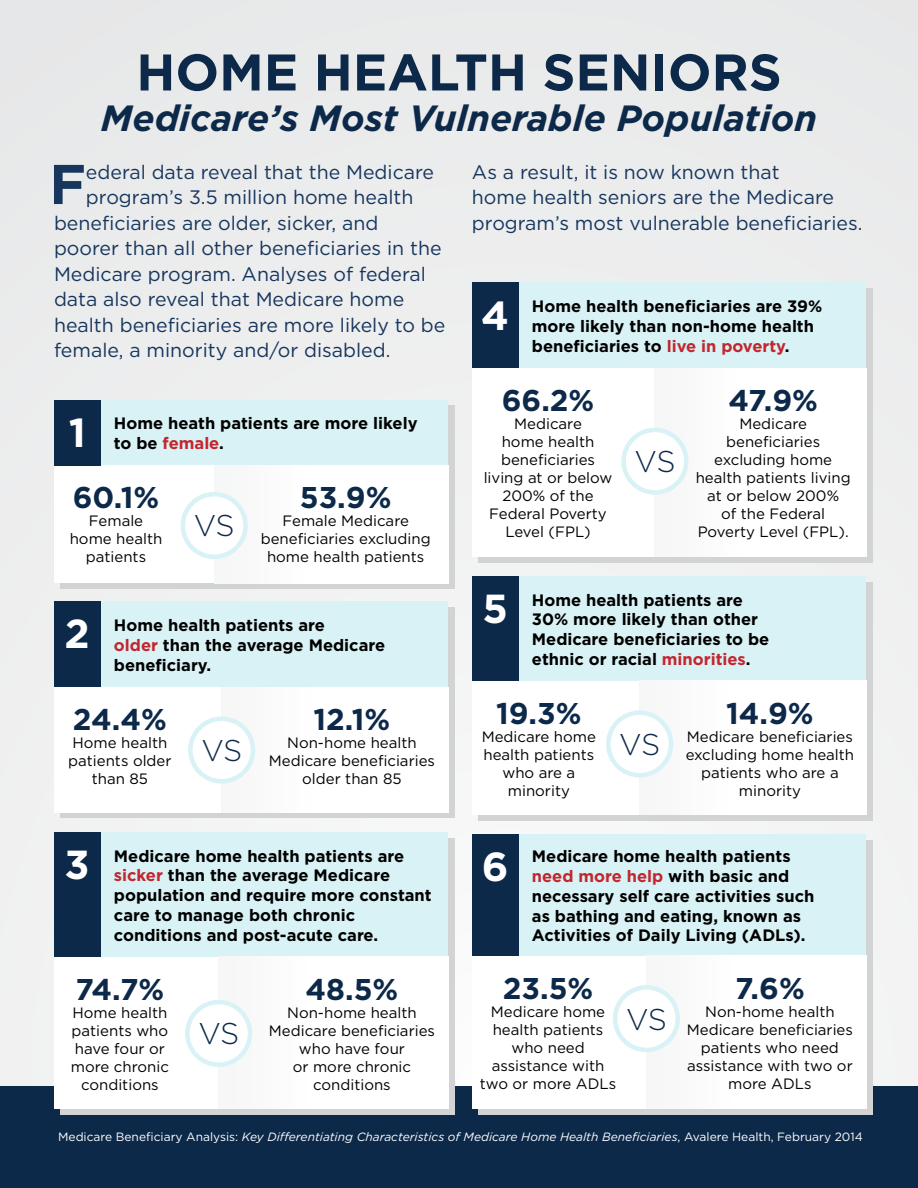
<style>
.page{position:relative;width:918px;height:1188px;background:#ebeced}
.page>*{position:absolute;margin:0;border:0;box-sizing:border-box;transform-origin:0 0}
.t1{font:700 55.95px "Gotham HTF";color:#17365e}
.t2{font:700 51.45px "Gotham HTF";color:#0d294a}
.t3{font:700 40.5px "Gotham HTF";color:#fff}
.t4{font:italic 700 36.45px "Gotham HTF";color:#0d294a}
.t5{font:700 30px "Gotham HTF";color:#0d294a}
.t6{font:300 30px "Gotham HTF";letter-spacing:-.025em;color:#0d294a}
.t7{font:19.5px/25.5px "Gotham HTF";color:#17365e}
.t8{font:700 16.5px/19.8px "Gotham HTF";color:#000}
.t9{font:15px/18px "Gotham HTF";color:#000;text-align:center}
.t10{font:italic 12px "Gotham HTF";color:#fff}
.s1{color:#c2262e}
.s2{font-style:normal}
</style>
<div class="page">
<div style="left:0;top:1086px;width:918px;height:102px;background:#0d294a"></div>
<svg style="left:60px;top:608px;width:394px;height:210px;background:#d7d9da"></svg>
<div style="left:100px;top:602px;width:348px;height:85px;background:#d9f2f5"></div>
<div style="left:54px;top:687px;width:394px;height:125px;background:#fff"></div>
<div style="left:54px;top:602px;width:46px;height:85px;background:#0d294a"></div>
<div style="left:188px;top:716px;width:67px;height:68px;border:4px solid #d9f2f5;border-radius:50%"></div>
<div style="left:478px;top:289px;width:394px;height:274px;background:#d1d3d4"></div>
<div style="left:518px;top:283px;width:348px;height:85px;background:#d9f2f5"></div>
<div style="left:472px;top:368px;width:394px;height:189px;background:#fff"></div>
<div style="left:472px;top:283px;width:46px;height:85px;background:#0d294a"></div>
<div style="left:621px;top:428px;width:68px;height:67px;border:4px solid #d9f2f5;border-radius:50%"></div>
<svg style="left:478px;top:582px;width:394px;height:238px;background:#d7d9d9"></svg>
<div style="left:518px;top:576px;width:348px;height:105px;background:#d9f2f5"></div>
<div style="left:472px;top:681px;width:394px;height:133px;background:#fff"></div>
<div style="left:472px;top:576px;width:46px;height:105px;background:#0d294a"></div>
<div style="left:606px;top:710px;width:67px;height:68px;border:4px solid #d9f2f5;border-radius:50%"></div>
<div style="left:60px;top:406px;width:394px;height:183px;background:#d1d3d4"></div>
<div style="left:100px;top:400px;width:348px;height:65px;background:#d9f2f5"></div>
<div style="left:54px;top:465px;width:394px;height:118px;background:#fff"></div>
<div style="left:54px;top:400px;width:46px;height:65px;background:#0d294a"></div>
<div style="left:181px;top:492px;width:67px;height:67px;border:4px solid #d9f2f5;border-radius:50%"></div>
<svg style="left:60px;top:838px;width:394px;height:276px;background:#d7d8d9"></svg>
<div style="left:100px;top:832px;width:348px;height:125px;background:#d9f2f5"></div>
<div style="left:54px;top:957px;width:394px;height:151px;background:#fff"></div>
<div style="left:54px;top:832px;width:46px;height:125px;background:#0d294a"></div>
<div style="left:185px;top:1000px;width:67px;height:67px;border:4px solid #d9f2f5;border-radius:50%"></div>
<svg style="left:478px;top:840px;width:394px;height:274px;background:#d7d8d9"></svg>
<div style="left:518px;top:834px;width:348px;height:122px;background:#d9f2f5"></div>
<div style="left:472px;top:956px;width:394px;height:152px;background:#fff"></div>
<div style="left:472px;top:834px;width:46px;height:122px;background:#0d294a"></div>
<div style="left:613px;top:985px;width:67px;height:67px;border:4px solid #d9f2f5;border-radius:50%"></div>
<h2 class="t2" style="left:136px;top:43px;width:647px">HOME HEALTH SENIORS</h2>
<h3 class="t4" style="left:101px;top:97px;width:718px">Medicare’s Most Vulnerable Population</h3>
<h1 class="t1" style="left:49px;top:152px;width:38px">F</h1>
<h3 class="t7" style="left:86px;top:159px;width:350px">ederal data reveal that the Medicare</h3>
<h3 class="t7" style="left:86px;top:184px;width:329px">program’s 3.5 million home health</h3>
<h3 class="t7" style="left:54px;top:210px;width:326px">beneficiaries are older, sicker, and</h3>
<h3 class="t7" style="left:54px;top:235px;width:389px">poorer than all other beneficiaries in the</h3>
<h3 class="t7" style="left:54px;top:261px;width:373px">Medicare program. Analyses of federal</h3>
<h3 class="t7" style="left:54px;top:286px;width:352px">data also reveal that Medicare home</h3>
<h3 class="t7" style="left:54px;top:312px;width:393px">health beneficiaries are more likely to be</h3>
<h3 class="t7" style="left:54px;top:337px;width:338px">female, a minority and/or disabled.</h3>
<p class="t8" style="left:114px;top:413px;width:305px">Home heath patients are more likely to be <span class="s1">female</span>.</p>
<h3 class="t5" style="left:73px;top:480px;width:88px">60.1%</h3>
<p class="t9" style="left:70px;top:512px;width:94px">Female home health patients</p>
<h3 class="t3" style="left:69px;top:409px;width:19px">1</h3>
<h3 class="t5" style="left:300px;top:480px;width:93px">53.9%</h3>
<p class="t9" style="left:261px;top:512px;width:171px">Female Medicare beneficiaries excluding home health patients</p>
<h3 class="t6" style="left:194px;top:509px;width:42px">VS</h3>
<p class="t8" style="left:114px;top:615px;width:273px">Home health patients are<br><span class="s1">older</span> than the average Medicare beneficiary.</p>
<h3 class="t5" style="left:73px;top:702px;width:95px">24.4%</h3>
<p class="t9" style="left:68px;top:733px;width:105px">Home health patients older than 85</p>
<h3 class="t3" style="left:65px;top:611px;width:27px">2</h3>
<h3 class="t5" style="left:314px;top:702px;width:78px">12.1%</h3>
<p class="t9" style="left:269px;top:733px;width:168px">Non-home health<br>Medicare beneficiaries older than 85</p>
<h3 class="t6" style="left:201px;top:734px;width:42px">VS</h3>
<p class="t8" style="left:114px;top:845px;width:319px">Medicare home health patients are <span class="s1">sicker</span> than the average Medicare population and require more constant care to manage both chronic conditions and post-acute care.</p>
<h3 class="t5" style="left:75px;top:972px;width:91px">74.7%</h3>
<p class="t9" style="left:71px;top:1003px;width:100px">Home health patients who have four or more chronic conditions</p>
<h3 class="t3" style="left:65px;top:841px;width:27px">3</h3>
<h3 class="t5" style="left:306px;top:972px;width:94px">48.5%</h3>
<p class="t9" style="left:269px;top:1003px;width:168px">Non-home health<br>Medicare beneficiaries who have four<br>or more chronic conditions</p>
<h3 class="t6" style="left:198px;top:1017px;width:42px">VS</h3>
<h3 class="t7" style="left:472px;top:159px;width:392px">As a result, it is now known that<br>home health seniors are the Medicare program’s most vulnerable beneficiaries.</h3>
<p class="t8" style="left:532px;top:296px;width:292px">Home health beneficiaries are 39% more likely than non-home health beneficiaries to <span class="s1">live in poverty</span>.</p>
<h3 class="t5" style="left:502px;top:383px;width:94px">66.2%</h3>
<p class="t9" style="left:484px;top:415px;width:130px">Medicare<br>home health beneficiaries living at or below<br>200% of the<br>Federal Poverty<br>Level (FPL)</p>
<h3 class="t3" style="left:481px;top:292px;width:29px">4</h3>
<h3 class="t5" style="left:728px;top:383px;width:91px">47.9%</h3>
<p class="t9" style="left:696px;top:415px;width:157px">Medicare beneficiaries excluding home health patients living at or below 200%<br>of the Federal<br>Poverty Level (FPL).</p>
<h3 class="t6" style="left:635px;top:445px;width:42px">VS</h3>
<p class="t8" style="left:532px;top:589px;width:239px">Home health patients are<br>30% more likely than other<br>Medicare beneficiaries to be ethnic or racial <span class="s1">minorities</span>.</p>
<h3 class="t5" style="left:496px;top:696px;width:87px">19.3%</h3>
<p class="t9" style="left:482px;top:727px;width:116px">Medicare home health patients who are a minority</p>
<h3 class="t3" style="left:482px;top:585px;width:27px">5</h3>
<h3 class="t5" style="left:726px;top:696px;width:89px">14.9%</h3>
<p class="t9" style="left:686px;top:727px;width:170px">Medicare beneficiaries excluding home health patients who are a minority</p>
<h3 class="t6" style="left:619px;top:728px;width:42px">VS</h3>
<p class="t8" style="left:532px;top:846px;width:284px">Medicare home health patients <span class="s1">need more help</span> with basic and necessary self care activities such as bathing and eating, known as<br>Activities of Daily Living (ADLs).</p>
<h3 class="t5" style="left:503px;top:971px;width:92px">23.5%</h3>
<p class="t9" style="left:480px;top:1002px;width:138px">Medicare home health patients who need assistance with two or more ADLs</p>
<h3 class="t3" style="left:482px;top:843px;width:28px">6</h3>
<h3 class="t5" style="left:735px;top:971px;width:71px">7.6%</h3>
<p class="t9" style="left:687px;top:1002px;width:168px">Non-home health<br>Medicare beneficiaries patients who need assistance with two or more ADLs</p>
<h3 class="t6" style="left:626px;top:1003px;width:42px">VS</h3>
<p class="t10" style="left:58px;top:1131px;width:806px"><span class="s2">Medicare Beneficiary Analysis:</span> Key Differentiating Characteristics of Medicare Home Health Beneficiaries<span class="s2">, Avalere Health, February 2014</span></p>
</div>
